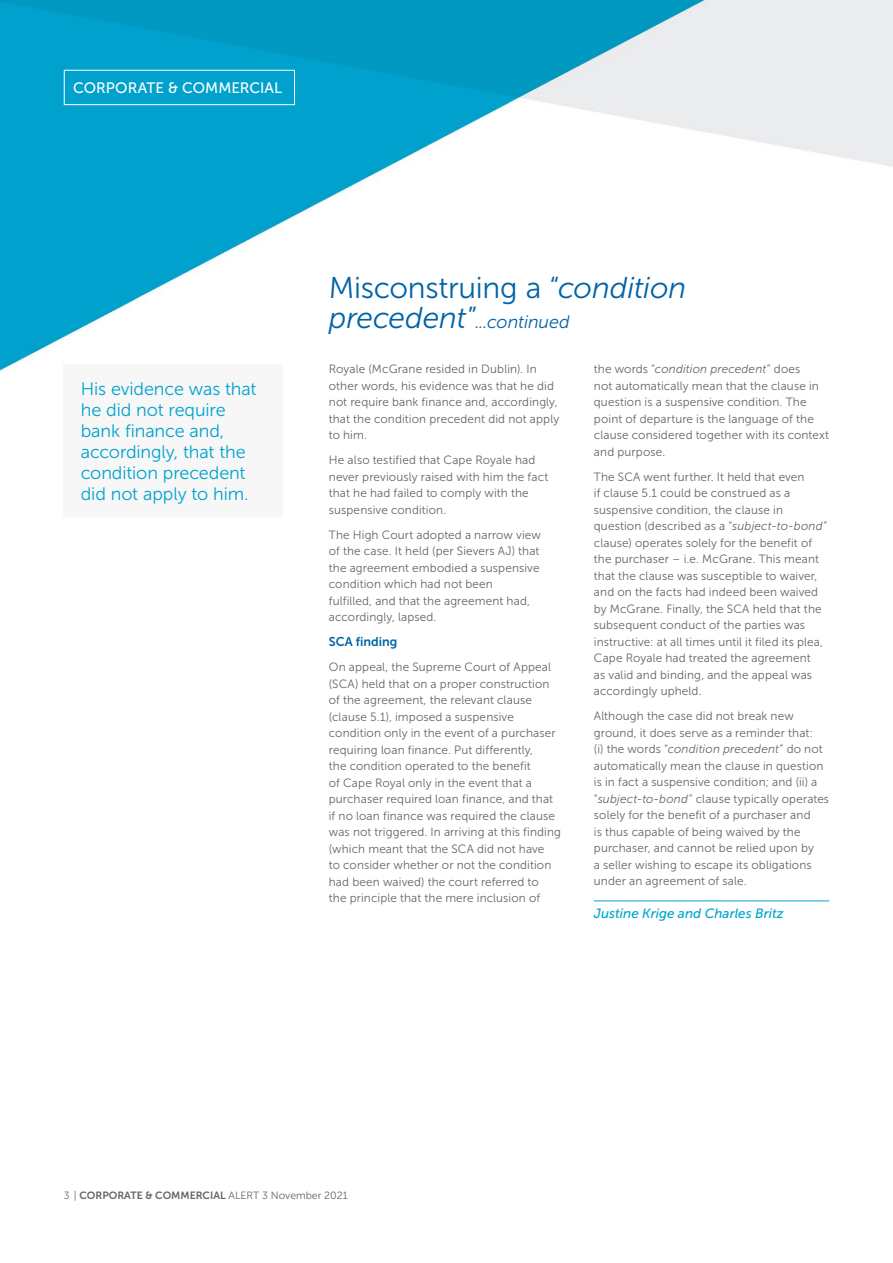
<style>
.page{position:relative;width:893px;height:1263px;background:#fff}
.page>*{position:absolute;margin:0;border:0;box-sizing:border-box;transform-origin:0 0}
.t1{font:30px "Museo Sans 300";letter-spacing:-.01em;color:#0064a8}
.t2{font:18px/21px "Museo Sans 300";letter-spacing:-.005em;color:#00a3cd}
.t3{font:italic 18px "Museo Sans 300";letter-spacing:-.005em;color:#0064a8}
.t4{font:15.15px "Museo Sans 500";color:#fff}
.t5{font:italic 13.5px "Museo Sans 500";color:#00a3cd}
.t6{font:12.75px "Museo Sans 700";color:#0064a8}
.t7{font:12px/16.5px "Museo Sans 300";letter-spacing:.01em;color:#636466}
.t8{font:10.5px "Museo Sans 300";color:#636466}
.s1{font-style:italic}
.s2{font-size:30px}
.s3{font-style:normal;font-size:30px}
.s4{font-family:"Museo Sans 700"}
</style>
<div class="page">
<img style="left:0;top:0;width:893px;height:371px">
<div style="left:64px;top:70px;width:231px;height:35px;border:1px solid #fff"></div>
<hr style="left:594px;top:900px;width:235px;height:1px;background:#00a3cd">
<div style="left:64px;top:364px;width:219px;height:152px;background:#f7f7f7"></div>
<p class="t4" style="left:73px;top:80px;width:210px">CORPORATE &amp; COMMERCIAL</p>
<h2 class="t2" style="left:81px;top:378px;width:177px">His evidence was that he did not require bank finance and, accordingly, that the condition precedent did not apply to him.</h2>
<h1 class="t1" style="left:329px;top:272px;width:359px">Misconstruing a “<span class="s1">condition</span></h1>
<h2 class="t3" style="left:329px;top:313px;width:242px"><span class="s2">precedent</span><span class="s3">”</span>...continued</h2>
<p class="t7" style="left:329px;top:361px;width:232px">Royale (McGrane resided in Dublin). In other words, his evidence was that he did not require bank finance and, accordingly, that the condition precedent did not apply to him.</p>
<p class="t7" style="left:329px;top:452px;width:221px">He also testified that Cape Royale had never previously raised with him the fact that he had failed to comply with the suspensive condition.</p>
<p class="t7" style="left:329px;top:526px;width:213px">The High Court adopted a narrow view of the case. It held (per Sievers AJ) that the agreement embodied a suspensive condition which had not been<br>fulfilled, and that the agreement had, accordingly, lapsed.</p>
<p class="t6" style="left:329px;top:634px;width:70px">SCA finding</p>
<p class="t7" style="left:329px;top:659px;width:234px">On appeal, the Supreme Court of Appeal (SCA) held that on a proper construction of the agreement, the relevant clause (clause 5.1), imposed a suspensive condition only in the event of a purchaser requiring loan finance. Put differently,<br>the condition operated to the benefit<br>of Cape Royal only in the event that a purchaser required loan finance, and that if no loan finance was required the clause was not triggered. In arriving at this finding (which meant that the SCA did not have<br>to consider whether or not the condition had been waived) the court referred to<br>the principle that the mere inclusion of</p>
<p class="t7" style="left:594px;top:361px;width:237px">the words “<span class="s1">condition precedent</span>” does<br>not automatically mean that the clause in question is a suspensive condition. The point of departure is the language of the clause considered together with its context and purpose.</p>
<p class="t7" style="left:594px;top:468px;width:235px">The SCA went further. It held that even<br>if clause 5.1 could be construed as a suspensive condition, the clause in question (described as a “<span class="s1">subject-to-bond</span>” clause) operates solely for the benefit of the purchaser – i.e. McGrane. This meant that the clause was susceptible to waiver, and on the facts had indeed been waived by McGrane. Finally, the SCA held that the subsequent conduct of the parties was instructive: at all times until it filed its plea, Cape Royale had treated the agreement<br>as valid and binding, and the appeal was accordingly upheld.</p>
<p class="t7" style="left:594px;top:708px;width:237px">Although the case did not break new ground, it does serve as a reminder that:<br>(i) the words “<span class="s1">condition precedent</span>” do not automatically mean the clause in question is in fact a suspensive condition; and (ii) a “<span class="s1">subject-to-bond</span>” clause typically operates solely for the benefit of a purchaser and<br>is thus capable of being waived by the purchaser, and cannot be relied upon by<br>a seller wishing to escape its obligations under an agreement of sale.</p>
<p class="t5" style="left:594px;top:906px;width:191px">Justine Krige and Charles Britz</p>
<p class="t8" style="left:64px;top:1190px;width:285px">3 | <span class="s4">CORPORATE &amp; COMMERCIAL</span> ALERT 3 November 2021</p>
</div>
